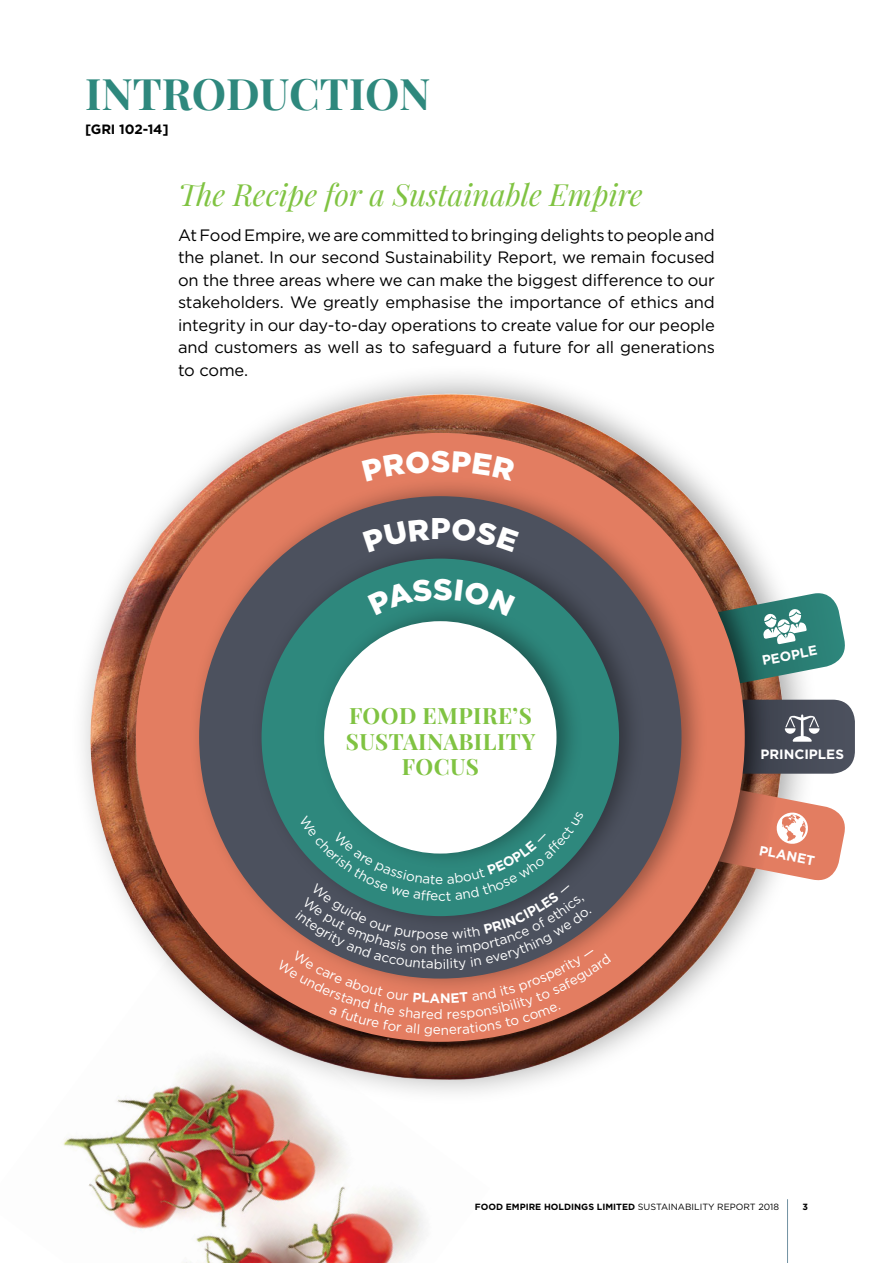
<style>
.page{position:relative;width:893px;height:1263px;background:#fff}
.page>*{position:absolute;margin:0;border:0;box-sizing:border-box;transform-origin:0 0}
.t1{font:700 43.5px "Playfair Display";color:#2e887d}
.t2{font:italic 30px "Playfair Display";color:#80c342}
.t3{font:900 30px "Gotham";color:#fff}
.t4{font:700 22.5px/25.5px "Playfair Display";letter-spacing:.02em;color:#80c342;text-align:center}
.t5{font:16.5px/22.5px "Gotham";letter-spacing:-.01em;color:#000;text-align:justify}
.t6{font:700 13.5px "Gotham";color:#fff}
.t7{font:700 13.5px "Gotham";letter-spacing:-.01em;color:#000}
.t8{font:13.5px "Gotham";color:#fff}
.t9{font:700 9px "Gotham";color:#000}
.s1{font-weight:400}
</style>
<div class="page">
<img style="left:63px;top:1105px;width:362px;height:158px">
<div style="left:70px;top:363px;width:751px;height:742px;background:#000;opacity:.35"></div>
<img style="left:85px;top:389px;width:704px;height:697px">
<div style="left:126px;top:412px;width:645px;height:646px;background:#000;opacity:.5"></div>
<div style="left:136px;top:433px;width:609px;height:609px;background:#e37d61;border-radius:50%"></div>
<div style="left:189px;top:475px;width:519px;height:520px;background:#000;opacity:.35"></div>
<div style="left:199px;top:496px;width:482px;height:482px;background:#4c515e;border-radius:50%"></div>
<div style="left:251px;top:538px;width:395px;height:395px;background:#000;opacity:.35"></div>
<div style="left:262px;top:559px;width:357px;height:357px;background:#2e887d;border-radius:50%"></div>
<div style="left:314px;top:600px;width:269px;height:270px;background:#000;opacity:.35"></div>
<div style="left:324px;top:621px;width:232px;height:232px;background:#fff;border-radius:50%"></div>
<svg style="left:706px;top:786px;width:139px;height:98px"></svg>
<svg style="left:706px;top:593px;width:139px;height:94px"></svg>
<svg style="left:742px;top:700px;width:113px;height:74px;background:#51535d"></svg>
<hr style="left:787px;top:1199px;width:1px;height:64px;background:#7292a2">
<svg style="left:368px;top:600px;width:147px;height:16px"></svg>
<svg style="left:363px;top:538px;width:67px;height:14px"></svg>
<svg style="left:452px;top:538px;width:67px;height:15px"></svg>
<svg style="left:277px;top:812px;width:334px;height:224px"></svg>
<svg style="left:362px;top:475px;width:68px;height:7px"></svg>
<svg style="left:452px;top:475px;width:64px;height:6px"></svg>
<h1 class="t1" style="left:85px;top:66px;width:347px">INTRODUCTION</h1>
<p class="t7" style="left:85px;top:121px;width:85px">[GRI 102-14]</p>
<h2 class="t2" style="left:178px;top:174px;width:466px">The Recipe for a Sustainable Empire</h2>
<p class="t5" style="left:178px;top:223px;width:538px">At Food Empire, we are committed to bringing delights to people and the planet. In our second Sustainability Report, we remain focused on the three areas where we can make the biggest difference to our stakeholders. We greatly emphasise the importance of ethics and integrity in our day-to-day operations to create value for our people and customers as well as to safeguard a future for all generations to come.</p>
<h2 class="t3" style="left:431px;top:440px;width:21px">S</h2>
<h2 class="t3" style="left:430px;top:508px;width:22px">P</h2>
<h3 class="t4" style="left:346px;top:703px;width:191px">FOOD EMPIRE’S<br>SUSTAINABILITY<br>FOCUS</h3>
<p class="t8" style="left:436px;top:940px;width:10px">h</p>
<p class="t8" style="left:434px;top:955px;width:11px">b</p>
<p class="t8" style="left:434px;top:1005px;width:11px">d</p>
<p class="t8" style="left:433px;top:1021px;width:10px">e</p>
<p class="t6" style="left:760px;top:652px;width:57px;rotate:-11deg">PEOPLE</p>
<p class="t6" style="left:760px;top:745px;width:85px">PRINCIPLES</p>
<p class="t6" style="left:761px;top:841px;width:58px;rotate:11deg">PLANET</p>
<p class="t9" style="left:475px;top:1201px;width:306px">FOOD EMPIRE HOLDINGS LIMITED <span class="s1">SUSTAINABILITY REPORT 2018</span></p>
<p class="t9" style="left:802px;top:1201px;width:7px">3</p>
</div>
